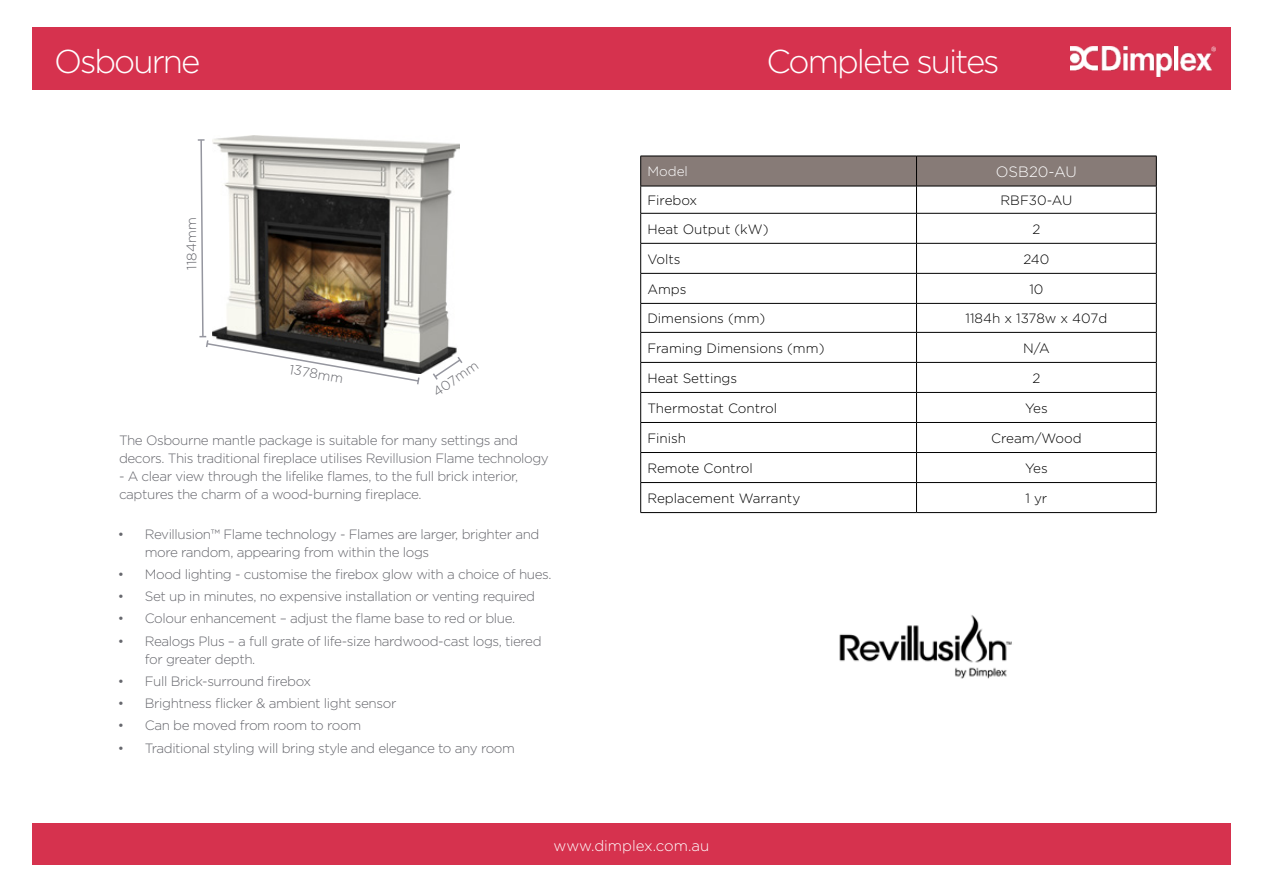
<style>
.page{position:relative;width:1263px;height:893px;background:#fff}
.page>*{position:absolute;margin:0;border:0;box-sizing:border-box;transform-origin:0 0}
.t1{font:300 33px "Gotham";letter-spacing:-.06em;color:#fff}
.t2{font:300 15px "Gotham";color:#fff}
.t3{font:300 15px "Gotham";color:#fefefe}
.t4{font:300 13.5px/18px "Gotham";letter-spacing:-.03em;color:#66676d}
.t5{font:300 13.5px "Gotham";color:#000}
.t6{font:300 13.5px "Gotham";color:#fff}
</style>
<div class="page">
<div style="left:32px;top:27px;width:1199px;height:63px;background:#d6324e"></div>
<img style="left:225px;top:135px;width:234px;height:238px">
<img style="left:839px;top:615px;width:173px;height:64px">
<hr style="left:640px;top:213px;width:276px;height:1px;background:#000">
<hr style="left:640px;top:213px;width:1px;height:30px;background:#000">
<hr style="left:640px;top:243px;width:276px;height:1px;background:#000">
<hr style="left:640px;top:273px;width:276px;height:1px;background:#000">
<hr style="left:640px;top:303px;width:276px;height:1px;background:#000">
<hr style="left:640px;top:332px;width:276px;height:1px;background:#000">
<hr style="left:640px;top:362px;width:276px;height:1px;background:#000">
<hr style="left:640px;top:392px;width:276px;height:1px;background:#000">
<hr style="left:640px;top:422px;width:276px;height:1px;background:#000">
<hr style="left:640px;top:452px;width:276px;height:1px;background:#000">
<hr style="left:640px;top:482px;width:276px;height:1px;background:#000">
<svg style="left:640px;top:244px;width:1px;height:268px"></svg>
<hr style="left:640px;top:512px;width:276px;height:1px;background:#000">
<svg style="left:640px;top:156px;width:517px;height:57px"></svg>
<hr style="left:916px;top:213px;width:240px;height:1px;background:#000">
<hr style="left:916px;top:213px;width:1px;height:30px;background:#000">
<hr style="left:1156px;top:213px;width:1px;height:30px;background:#000">
<hr style="left:916px;top:303px;width:240px;height:1px;background:#000">
<hr style="left:916px;top:332px;width:240px;height:1px;background:#000">
<hr style="left:916px;top:362px;width:240px;height:1px;background:#000">
<hr style="left:916px;top:392px;width:240px;height:1px;background:#000">
<hr style="left:916px;top:422px;width:240px;height:1px;background:#000">
<hr style="left:916px;top:452px;width:240px;height:1px;background:#000">
<hr style="left:916px;top:482px;width:240px;height:1px;background:#000">
<hr style="left:916px;top:512px;width:240px;height:1px;background:#000">
<hr style="left:916px;top:243px;width:240px;height:1px;background:#000">
<svg style="left:916px;top:244px;width:1px;height:268px"></svg>
<svg style="left:1156px;top:244px;width:1px;height:268px"></svg>
<hr style="left:916px;top:273px;width:240px;height:1px;background:#000">
<div style="left:32px;top:823px;width:1199px;height:42px;background:#d6324e"></div>
<svg style="left:198px;top:138px;width:223px;height:247px"></svg>
<svg style="left:431px;top:355px;width:32px;height:25px"></svg>
<h1 class="t1" style="left:54px;top:40px;width:148px">Osbourne</h1>
<h1 class="t1" style="left:766px;top:40px;width:235px">Complete suites</h1>
<p class="t4" style="left:182px;top:270px;width:54px;rotate:-90deg">1184mm</p>
<p class="t4" style="left:291px;top:360px;width:56px;rotate:10deg">1378mm</p>
<p class="t4" style="left:429px;top:385px;width:53px;rotate:-35deg">407mm</p>
<p class="t4" style="left:119px;top:431px;width:431px">The Osbourne mantle package is suitable for many settings and decors. This traditional fireplace utilises Revillusion Flame technology</p>
<p class="t4" style="left:119px;top:467px;width:401px">- A clear view through the lifelike flames, to the full brick interior, captures the charm of a wood-burning fireplace.</p>
<p class="t4" style="left:145px;top:524px;width:396px;text-indent:-27px">• Revillusion™ Flame technology - Flames are larger, brighter and more random, appearing from within the logs</p>
<p class="t4" style="left:118px;top:565px;width:435px">• Mood lighting - customise the firebox glow with a choice of hues.</p>
<p class="t4" style="left:118px;top:587px;width:419px">• Set up in minutes, no expensive installation or venting required</p>
<p class="t4" style="left:118px;top:609px;width:399px">• Colour enhancement – adjust the flame base to red or blue.</p>
<p class="t4" style="left:145px;top:631px;width:398px;text-indent:-27px">• Realogs Plus – a full grate of life-size hardwood-cast logs, tiered for greater depth.</p>
<p class="t4" style="left:118px;top:672px;width:195px">• Full Brick-surround firebox</p>
<p class="t4" style="left:118px;top:694px;width:280px">• Brightness flicker &amp; ambient light sensor</p>
<p class="t4" style="left:118px;top:716px;width:245px">• Can be moved from room to room</p>
<p class="t4" style="left:118px;top:738px;width:399px">• Traditional styling will bring style and elegance to any room</p>
<p class="t6" style="left:647px;top:163px;width:42px">Model</p>
<p class="t3" style="left:996px;top:162px;width:82px">OSB20-AU</p>
<p class="t5" style="left:647px;top:192px;width:51px">Firebox</p>
<p class="t5" style="left:1000px;top:192px;width:73px">RBF30-AU</p>
<p class="t5" style="left:647px;top:220px;width:123px">Heat Output (kW)</p>
<p class="t5" style="left:1032px;top:220px;width:9px">2</p>
<p class="t5" style="left:647px;top:250px;width:35px">Volts</p>
<p class="t5" style="left:1023px;top:250px;width:28px">240</p>
<p class="t5" style="left:647px;top:280px;width:41px">Amps</p>
<p class="t5" style="left:1029px;top:280px;width:16px">10</p>
<p class="t5" style="left:647px;top:310px;width:119px">Dimensions (mm)</p>
<p class="t5" style="left:965px;top:310px;width:143px">1184h x 1378w x 407d</p>
<p class="t5" style="left:647px;top:339px;width:179px">Framing Dimensions (mm)</p>
<p class="t5" style="left:1023px;top:339px;width:28px">N/A</p>
<p class="t5" style="left:647px;top:369px;width:91px">Heat Settings</p>
<p class="t5" style="left:1032px;top:369px;width:9px">2</p>
<p class="t5" style="left:647px;top:399px;width:131px">Thermostat Control</p>
<p class="t5" style="left:1025px;top:399px;width:24px">Yes</p>
<p class="t5" style="left:647px;top:430px;width:40px">Finish</p>
<p class="t5" style="left:991px;top:430px;width:92px">Cream/Wood</p>
<p class="t5" style="left:647px;top:460px;width:107px">Remote Control</p>
<p class="t5" style="left:1025px;top:460px;width:24px">Yes</p>
<p class="t5" style="left:647px;top:490px;width:154px">Replacement Warranty</p>
<p class="t5" style="left:1025px;top:490px;width:23px">1 yr</p>
<p class="t2" style="left:554px;top:836px;width:157px">www.dimplex.com.au</p>
</div>
